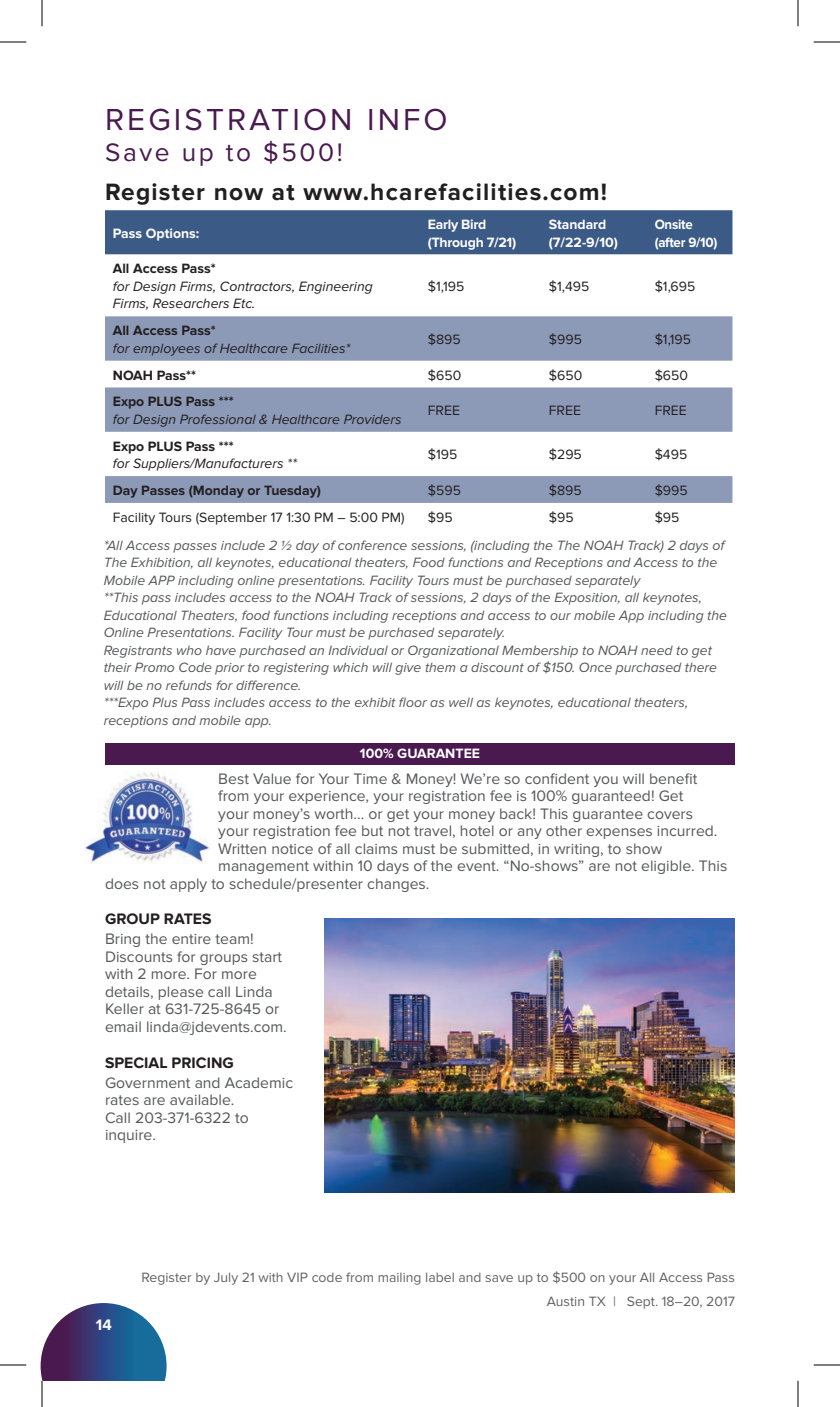
<style>
.page{position:relative;width:840px;height:1407px;background:#fff}
.page>*{position:absolute;margin:0;border:0;box-sizing:border-box;transform-origin:0 0}
.t1{font:31.5px "Proxima Nova";letter-spacing:.1em;color:#491950}
.t2{font:26.25px "Proxima Nova";letter-spacing:.1em;color:#491950}
.t3{font:700 24.5px "Proxima Nova";letter-spacing:.05em;color:#231f20}
.t4{font:15.75px/17.5px "Proxima Nova";color:#57585a}
.t5{font:700 15.75px "Proxima Nova";color:#231f20}
.t6{font:700 15.75px "Proxima Nova";color:#fff}
.t7{font:italic 14px/17.5px "Proxima Nova";color:#57585a}
.t8{font:italic 14px/17.5px "Proxima Nova";color:#231f20}
.t9{font:14px "Proxima Nova";color:#231f20}
.t10{font:14px/24.5px "Proxima Nova";color:#636366;text-align:right}
.t11{font:700 14px "Proxima Nova";color:#231f20}
.t12{font:700 14px/17.5px "Proxima Nova";letter-spacing:-.015em;color:#fff}
.t13{font:700 14px/17.5px "Proxima Nova";letter-spacing:-.015em;color:#fff;scale:.95 1}
</style>
<div class="page">
<div style="left:105px;top:744px;width:630px;height:21px;background:#491950"></div>
<div style="left:105px;top:210px;width:627px;height:45px;background:#3b5a86"></div>
<svg style="left:105px;top:316px;width:627px;height:187px;fill:#8c99b7"></svg>
<img style="left:84px;top:771px;width:126px;height:93px">
<img style="left:325px;top:918px;width:410px;height:274px">
<svg style="left:0;top:42px;width:26px;height:1px"></svg>
<svg style="left:814px;top:42px;width:26px;height:1px"></svg>
<svg style="left:0;top:1365px;width:26px;height:1px"></svg>
<svg style="left:814px;top:1365px;width:26px;height:1px"></svg>
<svg style="left:42px;top:0;width:1px;height:26px"></svg>
<svg style="left:41px;top:1303px;width:126px;height:104px"></svg>
<svg style="left:798px;top:0;width:1px;height:26px"></svg>
<svg style="left:798px;top:1381px;width:1px;height:26px"></svg>
<h1 class="t1" style="left:105px;top:101px;width:344px">REGISTRATION INFO</h1>
<h2 class="t2" style="left:105px;top:138px;width:239px">Save up to $500!</h2>
<h3 class="t3" style="left:105px;top:178px;width:504px">Register now at www.hcarefacilities.com!</h3>
<p class="t12" style="left:113px;top:225px;width:88px">Pass Options:</p>
<p class="t12" style="left:428px;top:216px;width:90px">Early Bird (Through 7/21)</p>
<p class="t12" style="left:549px;top:216px;width:71px">Standard (7/22-9/10)</p>
<p class="t13" style="left:655px;top:216px;width:68px">Onsite (after 9/10)</p>
<p class="t11" style="left:113px;top:261px;width:104px">All Access Pass*</p>
<p class="t8" style="left:113px;top:278px;width:261px">for Design Firms, Contractors, Engineering<br>Firms, Researchers Etc.</p>
<p class="t9" style="left:428px;top:278px;width:38px">$1,195</p>
<p class="t9" style="left:549px;top:278px;width:42px">$1,495</p>
<p class="t9" style="left:655px;top:278px;width:42px">$1,695</p>
<p class="t11" style="left:113px;top:323px;width:104px">All Access Pass*</p>
<p class="t8" style="left:113px;top:340px;width:239px">for employees of Healthcare Facilities*</p>
<p class="t9" style="left:428px;top:331px;width:34px">$895</p>
<p class="t9" style="left:549px;top:331px;width:35px">$995</p>
<p class="t9" style="left:655px;top:331px;width:38px">$1,195</p>
<p class="t11" style="left:113px;top:367px;width:85px">NOAH Pass**</p>
<p class="t9" style="left:428px;top:367px;width:35px">$650</p>
<p class="t9" style="left:549px;top:367px;width:35px">$650</p>
<p class="t9" style="left:655px;top:367px;width:35px">$650</p>
<p class="t11" style="left:113px;top:394px;width:122px">Expo PLUS Pass ***</p>
<p class="t8" style="left:113px;top:411px;width:290px">for Design Professional &amp; Healthcare Providers</p>
<p class="t9" style="left:428px;top:402px;width:34px">FREE</p>
<p class="t9" style="left:549px;top:402px;width:34px">FREE</p>
<p class="t9" style="left:655px;top:402px;width:34px">FREE</p>
<p class="t11" style="left:113px;top:438px;width:122px">Expo PLUS Pass ***</p>
<p class="t8" style="left:113px;top:455px;width:185px">for Suppliers/Manufacturers **</p>
<p class="t9" style="left:428px;top:447px;width:31px">$195</p>
<p class="t9" style="left:549px;top:447px;width:35px">$295</p>
<p class="t9" style="left:655px;top:447px;width:34px">$495</p>
<p class="t11" style="left:113px;top:482px;width:210px">Day Passes (Monday or Tuesday)</p>
<p class="t9" style="left:428px;top:482px;width:35px">$595</p>
<p class="t9" style="left:549px;top:482px;width:34px">$895</p>
<p class="t9" style="left:655px;top:482px;width:35px">$995</p>
<p class="t9" style="left:113px;top:509px;width:293px">Facility Tours (September 17 1:30 PM – 5:00 PM)</p>
<p class="t9" style="left:428px;top:509px;width:26px">$95</p>
<p class="t9" style="left:549px;top:509px;width:26px">$95</p>
<p class="t9" style="left:655px;top:509px;width:26px">$95</p>
<p class="t7" style="left:104px;top:536px;width:625px">*All Access passes include 2 ½ day of conference sessions, (including the The NOAH Track) 2 days of The Exhibition, all keynotes, educational theaters, Food functions and Receptions and Access to the Mobile APP including online presentations. Facility Tours must be purchased separately<br>**This pass includes access to the NOAH Track of sessions, 2 days of the Exposition, all keynotes, Educational Theaters, food functions including receptions and access to our mobile App including the Online Presentations. Facility Tour must be purchased separately.<br>Registrants who have purchased an Individual or Organizational Membership to NOAH need to get their Promo Code prior to registering which will give them a discount of $150. Once purchased there will be no refunds for difference.<br>***Expo Plus Pass includes access to the exhibit floor as well as keynotes, educational theaters, receptions and mobile app.</p>
<p class="t12" style="left:360px;top:745px;width:122px">100% GUARANTEE</p>
<p class="t4" style="left:218px;top:770px;width:481px">Best Value for Your Time &amp; Money! We’re so confident you will benefit</p>
<p class="t4" style="left:218px;top:787px;width:467px">from your experience, your registration fee is 100% guaranteed! Get</p>
<p class="t4" style="left:218px;top:805px;width:476px">your money’s worth... or get your money back! This guarantee covers</p>
<p class="t4" style="left:218px;top:822px;width:501px">your registration fee but not travel, hotel or any other expenses incurred.</p>
<p class="t4" style="left:218px;top:840px;width:445px">Written notice of all claims must be submitted, in writing, to show</p>
<p class="t4" style="left:218px;top:857px;width:511px">management within 10 days of the event. “No-shows” are not eligible. This</p>
<p class="t4" style="left:105px;top:875px;width:326px">does not apply to schedule/presenter changes.</p>
<p class="t5" style="left:105px;top:910px;width:108px">GROUP RATES</p>
<p class="t4" style="left:105px;top:931px;width:183px">Bring the entire team!<br>Discounts for groups start with 2 more. For more details, please call Linda<br>Keller at 631-725-8645 or email linda@jdevents.com.</p>
<p class="t5" style="left:105px;top:1053px;width:130px">SPECIAL PRICING</p>
<p class="t4" style="left:105px;top:1074px;width:190px">Government and Academic rates are available.<br>Call 203-371-6322 to inquire.</p>
<p class="t6" style="left:96px;top:1316px;width:18px">14</p>
<p class="t10" style="left:141px;top:1265px;width:595px">Register by July 21 with VIP code from mailing label and save up to $500 on your All Access Pass<br>Austin TX | Sept. 18–20, 2017</p>
</div>
